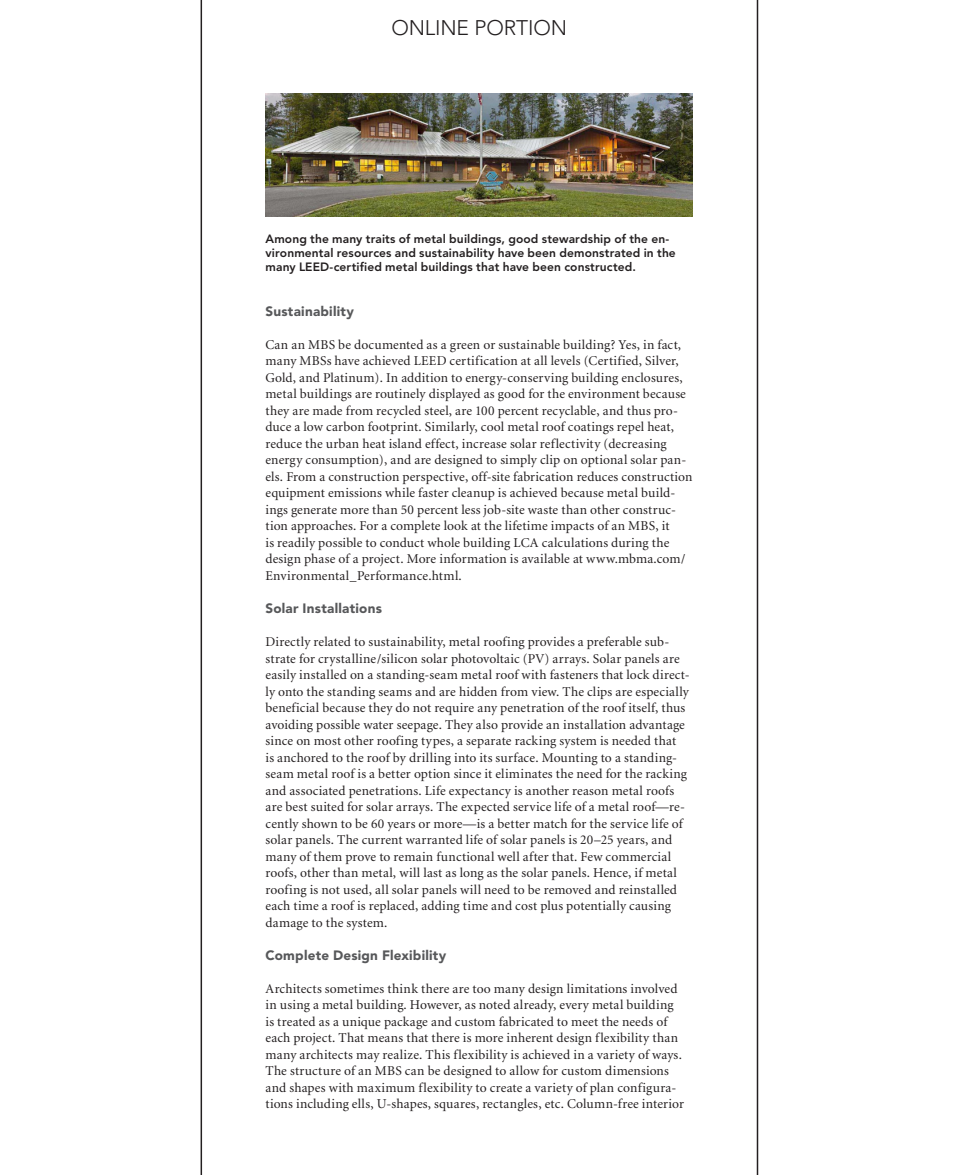
<style>
.page{position:relative;width:972px;height:1175px;background:#fff}
.page>*{position:absolute;margin:0;border:0;box-sizing:border-box;transform-origin:0 0}
.t1{font:300 21px "Avenir";letter-spacing:-.005em;color:#231f20}
.Body_indent{font:13.5px/16.5px "Minion";letter-spacing:.01em;color:#231f20}
.Body_no_indent{font:13.5px/16.5px "Minion";letter-spacing:.015em;color:#231f20}
.Section_subhead1{font:900 13.5px "Avenir";letter-spacing:.015em;color:#57585a}
.t2{font:800 12px/14.4px "Avenir";letter-spacing:.01em;color:#231f20}
</style>
<div class="page">
<hr style="left:201px;top:0;width:1px;height:1174px;background:#231f20">
<hr style="left:757px;top:0;width:1px;height:1174px;background:#231f20">
<img style="left:266px;top:93px;width:427px;height:123px">
<h1 class="t1" style="left:391px;top:16px;width:177px">ONLINE PORTION</h1>
<p class="t2" style="left:266px;top:231px;width:412px">Among the many traits of metal buildings, good stewardship of the en&shy;vironmental resources and sustainability have been demonstrated in the many LEED-certified metal buildings that have been constructed.</p>
<p class="Section_subhead1" style="left:266px;top:303px;width:90px">Sustainability</p>
<p class="Body_indent" style="left:266px;top:337px;width:429px">Can an MBS be documented as a green or sustainable building? Yes, in fact, many MBSs have achieved LEED certification at all levels (Certified, Silver, Gold, and Platinum). In addition to energy-conserving building enclosures, metal buildings are routinely displayed as good for the environment because they are made from recycled steel, are 100 percent recyclable, and thus pro&shy;duce a low carbon footprint. Similarly, cool metal roof coatings repel heat, reduce the urban heat island effect, increase solar reflectivity (decreasing energy consumption), and are designed to simply clip on optional solar pan&shy;els. From a construction perspective, off-site fabrication reduces construction equipment emissions while faster cleanup is achieved because metal build&shy;ings generate more than 50 percent less job-site waste than other construc&shy;tion approaches. For a complete look at the lifetime impacts of an MBS, it<br>is readily possible to conduct whole building LCA calculations during the design phase of a project. More information is available at www.mbma.com/ Environmental_Performance.html.</p>
<p class="Section_subhead1" style="left:266px;top:600px;width:118px">Solar Installations</p>
<p class="Body_indent" style="left:266px;top:634px;width:426px">Directly related to sustainability, metal roofing provides a preferable sub&shy;strate for crystalline/silicon solar photovoltaic (PV) arrays. Solar panels are easily installed on a standing-seam metal roof with fasteners that lock direct&shy;ly onto the standing seams and are hidden from view. The clips are especially beneficial because they do not require any penetration of the roof itself, thus avoiding possible water seepage. They also provide an installation advantage since on most other roofing types, a separate racking system is needed that<br>is anchored to the roof by drilling into its surface. Mounting to a standing&shy;seam metal roof is a better option since it eliminates the need for the racking and associated penetrations. Life expectancy is another reason metal roofs are best suited for solar arrays. The expected service life of a metal roof—re&shy;cently shown to be 60 years or more—is a better match for the service life of solar panels. The current warranted life of solar panels is 20–25 years, and many of them prove to remain functional well after that. Few commercial roofs, other than metal, will last as long as the solar panels. Hence, if metal roofing is not used, all solar panels will need to be removed and reinstalled each time a roof is replaced, adding time and cost plus potentially causing damage to the system.</p>
<p class="Section_subhead1" style="left:266px;top:946px;width:182px">Complete Design Flexibility</p>
<p class="Body_no_indent" style="left:266px;top:980px;width:420px">Architects sometimes think there are too many design limitations involved in using a metal building. However, as noted already, every metal building is treated as a unique package and custom fabricated to meet the needs of each project. That means that there is more inherent design flexibility than many architects may realize. This flexibility is achieved in a variety of ways.<br>The structure of an MBS can be designed to allow for custom dimensions and shapes with maximum flexibility to create a variety of plan configura&shy;tions including ells, U-shapes, squares, rectangles, etc. Column-free interior</p>
</div>
